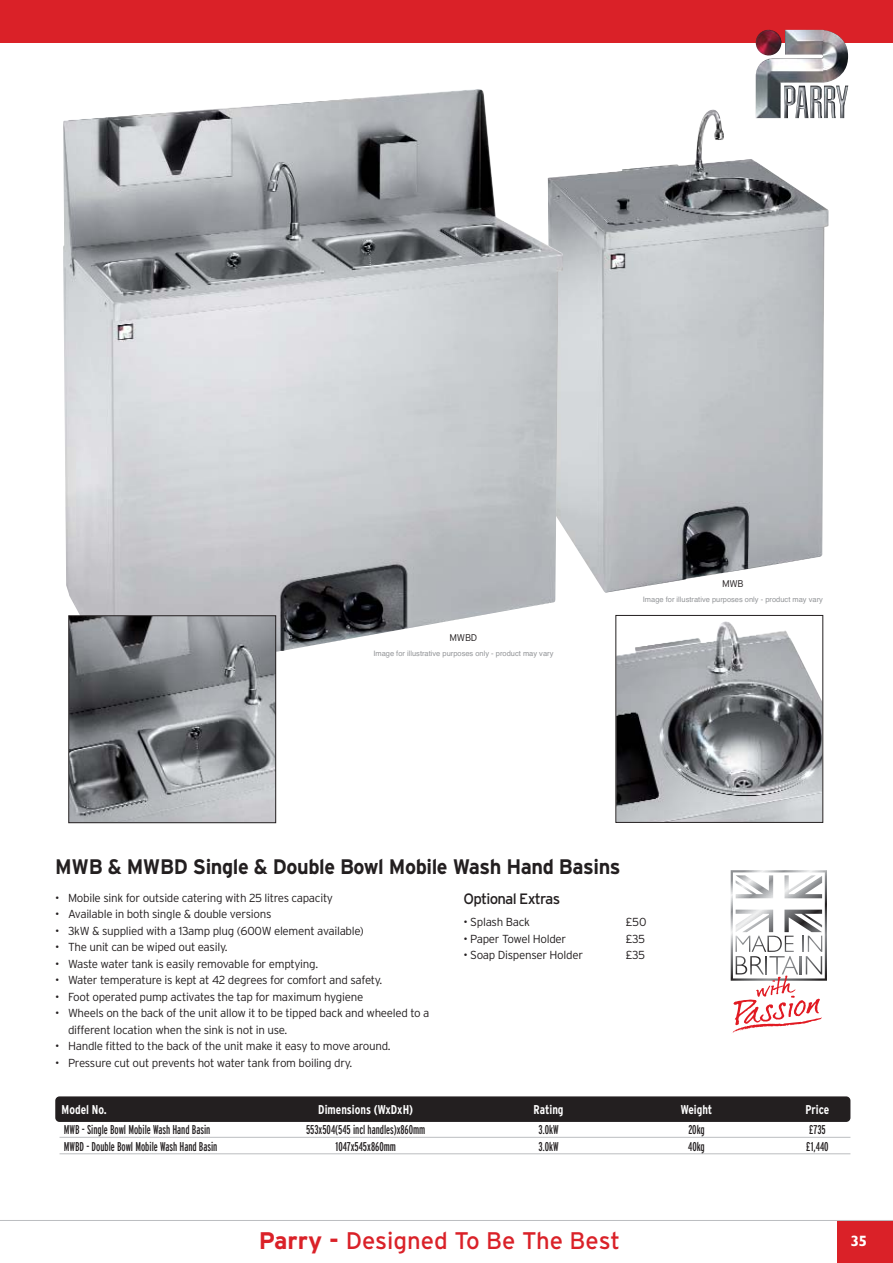
<style>
.page{position:relative;width:893px;height:1263px;background:#fff}
.page>*{position:absolute;margin:0;border:0;box-sizing:border-box;transform-origin:0 0}
.t1{font:24px "Interstate";letter-spacing:-.005em;color:#da2128}
.t2{font:700 21px "Interstate";letter-spacing:-.02em;color:#231f20;scale:.95 1}
.t3{font:15px "Interstate";letter-spacing:-.05em;color:#231f20}
.t4{font:700 15px "Humanist 521 BT";color:#fff}
.t5{font:extra-condensed 12.75px "Interstate";color:#231f20;scale:.95 1}
.t6{font:700 condensed 12.75px "Interstate";color:#fff;scale:.95 1}
.t7{font:300 11.7px/16.5px "Interstate";letter-spacing:-.025em;color:#231f20}
.t8{font:300 9.75px "Interstate";letter-spacing:-.025em;color:#231f20}
.t9{font:7.5px "Helvetica";color:#939598}
.s1{font-weight:700}
</style>
<div class="page">
<div style="left:55px;top:1096px;width:795px;height:26px;background:#231f20;border-radius:4px"></div>
<hr style="left:60px;top:1137px;width:790px;height:1px;background:#bbbdc0">
<hr style="left:60px;top:1153px;width:790px;height:1px;background:#bbbdc0">
<img style="left:563px;top:109px;width:266px;height:484px">
<img style="left:63px;top:89px;width:500px;height:591px">
<img style="left:70px;top:617px;width:204px;height:204px">
<div style="left:68px;top:615px;width:208px;height:208px;border:1px solid #231f20"></div>
<img style="left:617px;top:621px;width:204px;height:200px">
<div style="left:615px;top:615px;width:208px;height:208px;border:1px solid #231f20"></div>
<svg style="left:731px;top:870px;width:96px;height:163px"></svg>
<div style="left:0;top:0;width:893px;height:43px;background:#da2128"></div>
<div style="left:838px;top:1220px;width:55px;height:43px;background:#da2128"></div>
<hr style="left:0;top:1220px;width:893px;height:1px;background:#bbbdc0">
<img style="left:756px;top:30px;width:92px;height:88px">
<p class="t8" style="left:449px;top:634px;width:29px">MWBD</p>
<p class="t9" style="left:373px;top:651px;width:182px">Image for illustrative purposes only - product may vary</p>
<p class="t8" style="left:722px;top:580px;width:23px">MWB</p>
<p class="t9" style="left:643px;top:597px;width:182px">Image for illustrative purposes only - product may vary</p>
<h2 class="t2" style="left:55px;top:859px;width:597px">MWB &amp; MWBD Single &amp; Double Bowl Mobile Wash Hand Basins</h2>
<p class="t7" style="left:55px;top:890px;width:279px">• Mobile sink for outside catering with 25 litres capacity</p>
<p class="t7" style="left:55px;top:907px;width:218px">• Available in both single &amp; double versions</p>
<p class="t7" style="left:55px;top:923px;width:310px">• 3kW &amp; supplied with a 13amp plug (600W element available)</p>
<p class="t7" style="left:55px;top:940px;width:174px">• The unit can be wiped out easily.</p>
<p class="t7" style="left:55px;top:956px;width:264px">• Waste water tank is easily removable for emptying.</p>
<p class="t7" style="left:55px;top:973px;width:329px">• Water temperature is kept at 42 degrees for comfort and safety.</p>
<p class="t7" style="left:55px;top:989px;width:310px">• Foot operated pump activates the tap for maximum hygiene</p>
<p class="t7" style="left:68px;top:1006px;width:363px;text-indent:-13px">• Wheels on the back of the unit allow it to be tipped back and wheeled to a different location when the sink is not in use.</p>
<p class="t7" style="left:55px;top:1039px;width:337px">• Handle fitted to the back of the unit make it easy to move around.</p>
<p class="t7" style="left:55px;top:1055px;width:299px">• Pressure cut out prevents hot water tank from boiling dry.</p>
<p class="t3" style="left:463px;top:893px;width:98px">Optional Extras</p>
<p class="t7" style="left:463px;top:915px;width:68px">• Splash Back</p>
<p class="t7" style="left:625px;top:915px;width:23px">£50</p>
<p class="t7" style="left:463px;top:931px;width:104px">• Paper Towel Holder</p>
<p class="t7" style="left:625px;top:931px;width:21px">£35</p>
<p class="t7" style="left:463px;top:948px;width:121px">• Soap Dispenser Holder</p>
<p class="t7" style="left:625px;top:948px;width:21px">£35</p>
<p class="t6" style="left:62px;top:1104px;width:49px">Model No.</p>
<p class="t6" style="left:318px;top:1104px;width:101px">Dimensions (WxDxH)</p>
<p class="t6" style="left:534px;top:1104px;width:33px">Rating</p>
<p class="t6" style="left:681px;top:1104px;width:35px">Weight</p>
<p class="t6" style="left:805px;top:1104px;width:27px">Price</p>
<p class="t5" style="left:64px;top:1125px;width:156px">MWB - Single Bowl Mobile Wash Hand Basin</p>
<p class="t5" style="left:306px;top:1125px;width:127px">553x504(545 incl handles)x860mm</p>
<p class="t5" style="left:538px;top:1125px;width:23px">3.0kW</p>
<p class="t5" style="left:688px;top:1125px;width:19px">20kg</p>
<p class="t5" style="left:809px;top:1125px;width:19px">£735</p>
<p class="t5" style="left:64px;top:1141px;width:163px">MWBD - Double Bowl Mobile Wash Hand Basin</p>
<p class="t5" style="left:335px;top:1141px;width:65px">1047x545x860mm</p>
<p class="t5" style="left:538px;top:1141px;width:23px">3.0kW</p>
<p class="t5" style="left:688px;top:1141px;width:19px">40kg</p>
<p class="t5" style="left:806px;top:1141px;width:25px">£1,440</p>
<h1 class="t1" style="left:259px;top:1231px;width:363px"><span class="s1">Parry -</span> Designed To Be The Best</h1>
<p class="t4" style="left:851px;top:1235px;width:18px">35</p>
</div>
